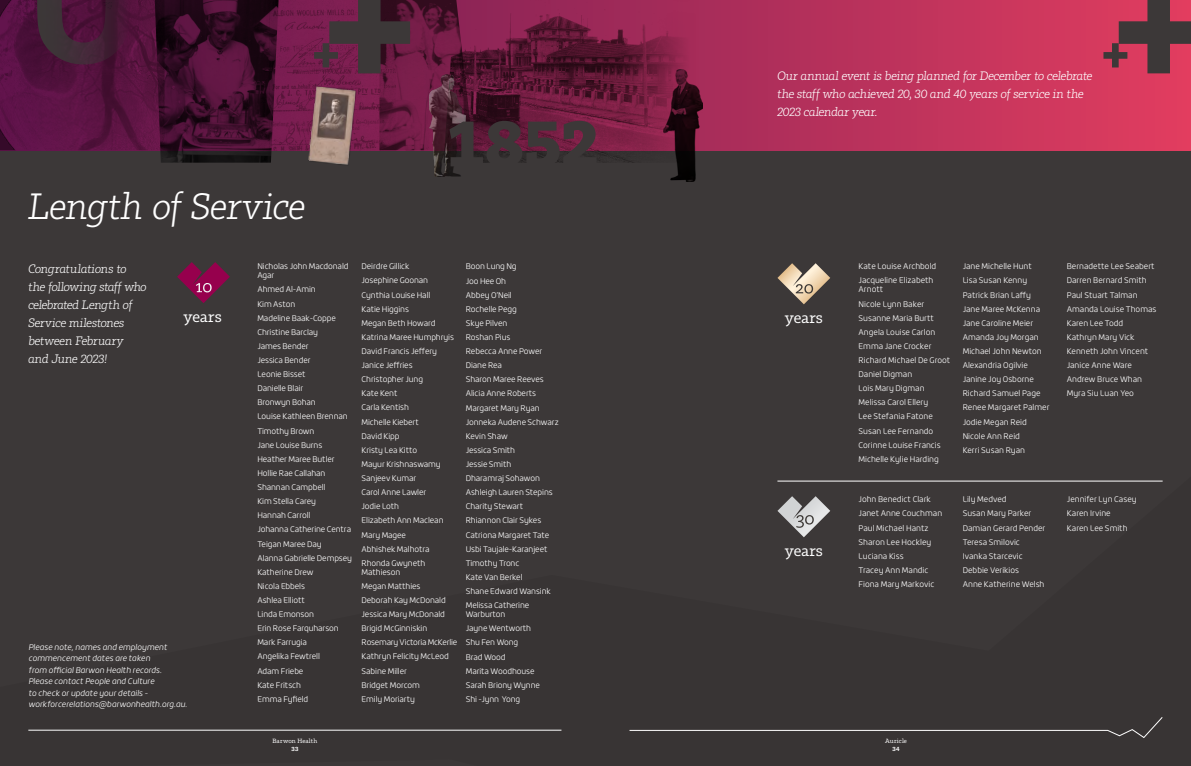
<style>
.page{position:relative;width:1191px;height:766px;background:#fff}
.page>*{position:absolute;margin:0;border:0;box-sizing:border-box;transform-origin:0 0}
.t1{font:italic 300 36px "Tabac Slab";letter-spacing:-.015em;color:#fff}
.t2{font:15px "Tabac Slab";letter-spacing:-.005em;color:#fff}
.t3{font:italic 300 12px/18px "Tabac Slab";letter-spacing:-.02em;color:#fff}
.t4{font:300 8px/14.1px "Roihu";letter-spacing:-.01em;color:#fff}
.t5{font:italic 300 8px/11.5px "Roihu";color:#fff}
.t6{font:6px "Tabac Slab";letter-spacing:.02em;color:#fff}
.t7{font:600 6px "Tabac Slab";color:#fff}
</style>
<div class="page">
<div style="left:0;top:150px;width:767px;height:615px;background:#3c3838"></div>
<div style="left:767px;top:150px;width:424px;height:424px;background:#3c3838"></div>
<div style="left:103px;top:574px;width:1088px;height:191px;background:#383434"></div>
<hr style="left:777px;top:481px;width:385px;height:1px;background:#fff">
<svg style="left:177px;top:262px;width:53px;height:41px;background:#6b2146"></svg>
<svg style="left:777px;top:263px;width:53px;height:41px;background:#938575"></svg>
<svg style="left:777px;top:496px;width:53px;height:41px;background:#878586"></svg>
<svg style="left:696px;top:0;width:495px;height:150px;background:#c1335c"></svg>
<img style="left:155px;top:0;width:124px;height:163px">
<img style="left:473px;top:0;width:223px;height:163px">
<img style="left:396px;top:0;width:77px;height:150px">
<img style="left:258px;top:0;width:138px;height:150px">
<img style="left:308px;top:85px;width:50px;height:82px">
<img style="left:0;top:0;width:164px;height:150px">
<svg style="left:314px;top:0;width:96px;height:73px;background:#54273e"></svg>
<svg style="left:1103px;top:0;width:88px;height:73px;background:#90394c"></svg>
<svg style="left:37px;top:0;width:93px;height:64px;background:#461d37"></svg>
<img style="left:429px;top:74px;width:36px;height:103px">
<img style="left:663px;top:70px;width:39px;height:112px">
<svg style="left:449px;top:121px;width:147px;height:46px;background:#452d37"></svg>
<hr style="left:28px;top:729px;width:533px;height:1px;background:#fff">
<svg style="left:629px;top:716px;width:533px;height:21px;background:#413d3d"></svg>
<h1 class="t1" style="left:28px;top:187px;width:279px">Length of Service</h1>
<h3 class="t3" style="left:777px;top:67px;width:317px">Our annual event is being planned for December to celebrate the staff who achieved 20, 30 and 40 years of service in the<br>2023 calendar year.</h3>
<p class="t4" style="left:257px;top:262px;width:93px;line-height:9px">Nicholas John Macdonald<br>Agar</p>
<p class="t4" style="left:257px;top:282px;width:96px">Ahmed Al-Amin<br>Kim Aston<br>Madeline Baak-Coppe<br>Christine Barclay<br>James Bender<br>Jessica Bender<br>Leonie Bisset<br>Danielle Blair<br>Bronwyn Bohan<br>Louise Kathleen Brennan<br>Timothy Brown<br>Jane Louise Burns<br>Heather Maree Butler<br>Hollie Rae Callahan<br>Shannan Campbell<br>Kim Stella Carey<br>Hannah Carroll<br>Johanna Catherine Centra<br>Teigan Maree Day<br>Alanna Gabrielle Dempsey<br>Katherine Drew<br>Nicola Ebbels<br>Ashlea Elliott<br>Linda Emonson<br>Erin Rose Farquharson<br>Mark Farrugia<br>Angelika Fewtrell<br>Adam Friebe<br>Kate Fritsch<br>Emma Fyfield</p>
<p class="t4" style="left:361px;top:259px;width:94px">Deirdre Gillick<br>Josephine Goonan<br>Cynthia Louise Hall<br>Katie Higgins<br>Megan Beth Howard<br>Katrina Maree Humphryis<br>David Francis Jeffery<br>Janice Jeffries<br>Christopher Jung<br>Kate Kent<br>Carla Kentish<br>Michelle Kiebert<br>David Kipp<br>Kristy Lea Kitto<br>Mayur Krishnaswamy<br>Sanjeev Kumar<br>Carol Anne Lawler<br>Jodie Loth<br>Elizabeth Ann Maclean<br>Mary Magee<br>Abhishek Malhotra<br>Rhonda Gwyneth</p>
<p class="t4" style="left:361px;top:564px;width:97px">Mathieson<br>Megan Matthies<br>Deborah Kay McDonald<br>Jessica Mary McDonald<br>Brigid McGinniskin<br>Rosemary Victoria McKerlie<br>Kathryn Felicity McLeod<br>Sabine Miller<br>Bridget Morcom<br>Emily Moriarty</p>
<h3 class="t3" style="left:28px;top:260px;width:120px">Congratulations to the following staff who celebrated Length of<br>Service milestones between February and June 2023!</h3>
<p class="t4" style="left:466px;top:259px;width:94px">Boon Lung Ng<br>Joo Hee Oh<br>Abbey O’Neil<br>Rochelle Pegg<br>Skye Pilven<br>Roshan Pius<br>Rebecca Anne Power<br>Diane Rea<br>Sharon Maree Reeves<br>Alicia Anne Roberts<br>Margaret Mary Ryan<br>Jonneka Audene Schwarz<br>Kevin Shaw<br>Jessica Smith<br>Jessie Smith<br>Dharamraj Sohawon<br>Ashleigh Lauren Stepins<br>Charity Stewart<br>Rhiannon Clair Sykes<br>Catriona Margaret Tate<br>Usbi Taujale-Karanjeet<br>Timothy Tronc<br>Kate Van Berkel<br>Shane Edward Wansink<br>Melissa Catherine</p>
<p class="t4" style="left:466px;top:607px;width:76px">Warburton<br>Jayne Wentworth<br>Shu Fen Wong<br>Brad Wood<br>Marita Woodhouse<br>Sarah Briony Wynne<br>Shi -Jynn Yong</p>
<h2 class="t2" style="left:183px;top:308px;width:40px">years</h2>
<h2 class="t2" style="left:784px;top:309px;width:40px">years</h2>
<h2 class="t2" style="left:784px;top:542px;width:40px">years</h2>
<p class="t5" style="left:28px;top:641px;width:160px">Please note, names and employment commencement dates are taken<br>from official Barwon Health records.<br>Please contact People and Culture<br>to check or update your details - workforcerelations@barwonhealth.org.au.</p>
<p class="t6" style="left:272px;top:737px;width:46px">Barwon Health</p>
<p class="t7" style="left:291px;top:745px;width:8px">33</p>
<p class="t4" style="left:858px;top:259px;width:79px">Kate Louise Archbold<br>Jacqueline Elizabeth</p>
<p class="t4" style="left:858px;top:282px;width:93px">Arnott<br>Nicole Lynn Baker<br>Susanne Maria Burtt<br>Angela Louise Carlon<br>Emma Jane Crocker<br>Richard Michael De Groot<br>Daniel Digman<br>Lois Mary Digman<br>Melissa Carol Ellery<br>Lee Stefania Fatone<br>Susan Lee Fernando<br>Corinne Louise Francis<br>Michelle Kylie Harding</p>
<p class="t4" style="left:962px;top:259px;width:88px">Jane Michelle Hunt<br>Lisa Susan Kenny<br>Patrick Brian Laffy<br>Jane Maree McKenna<br>Jane Caroline Meier<br>Amanda Joy Morgan<br>Michael John Newton<br>Alexandria Ogilvie<br>Janine Joy Osborne<br>Richard Samuel Page<br>Renee Margaret Palmer<br>Jodie Megan Reid<br>Nicole Ann Reid<br>Kerri Susan Ryan</p>
<p class="t4" style="left:1066px;top:259px;width:91px">Bernadette Lee Seabert<br>Darren Bernard Smith<br>Paul Stuart Talman<br>Amanda Louise Thomas<br>Karen Lee Todd<br>Kathryn Mary Vick<br>Kenneth John Vincent<br>Janice Anne Ware<br>Andrew Bruce Whan<br>Myra Siu Luan Yeo</p>
<p class="t4" style="left:858px;top:492px;width:85px">John Benedict Clark<br>Janet Anne Couchman<br>Paul Michael Hantz<br>Sharon Lee Hockley<br>Luciana Kiss<br>Tracey Ann Mandic<br>Fiona Mary Markovic</p>
<p class="t4" style="left:962px;top:492px;width:84px">Lily Medved<br>Susan Mary Parker<br>Damian Gerard Pender<br>Teresa Smilovic<br>Ivanka Starcevic<br>Debbie Verikios<br>Anne Katherine Welsh</p>
<p class="t4" style="left:1067px;top:492px;width:71px">Jennifer Lyn Casey<br>Karen Irvine<br>Karen Lee Smith</p>
<p class="t6" style="left:885px;top:737px;width:23px">Auricle</p>
<p class="t7" style="left:892px;top:745px;width:9px">34</p>
</div>
